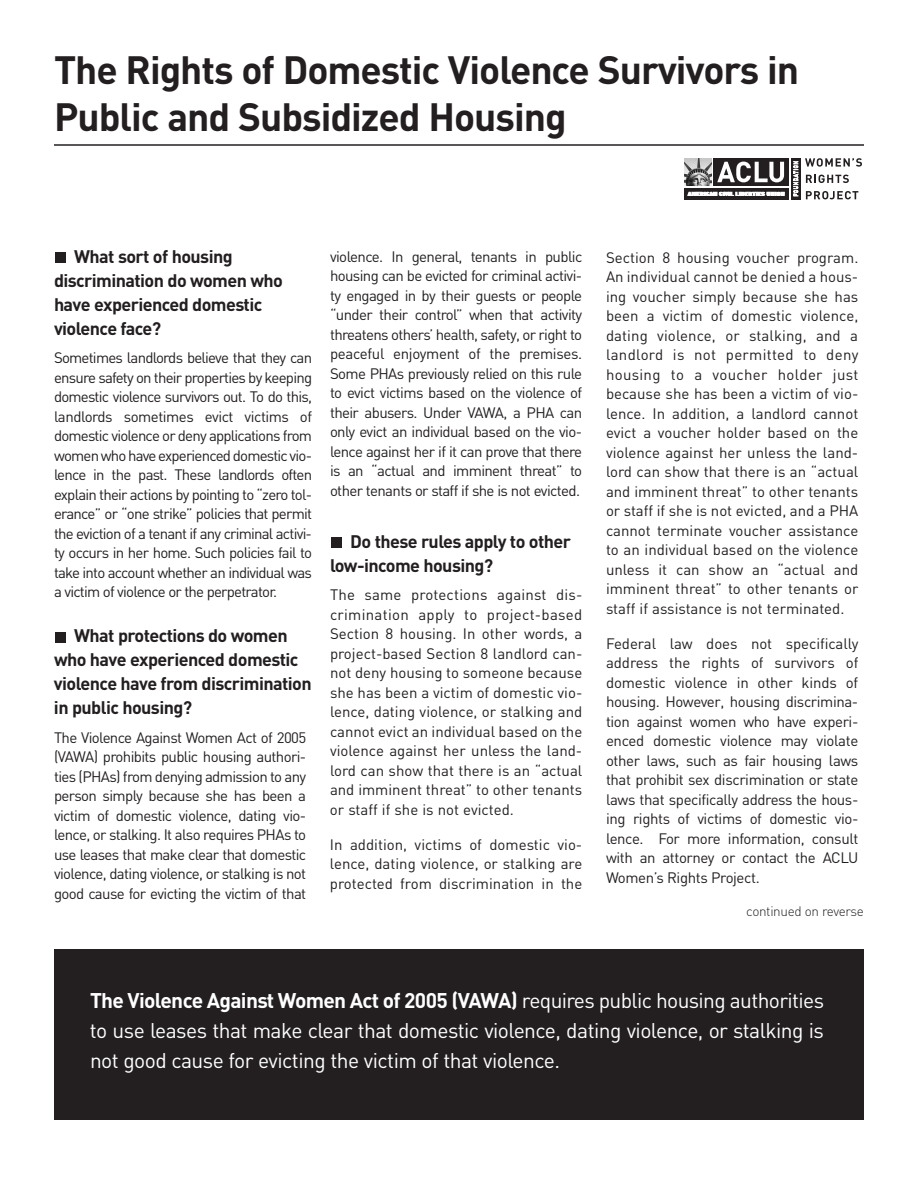
<style>
.page{position:relative;width:918px;height:1188px;background:#fff}
.page>*{position:absolute;margin:0;border:0;box-sizing:border-box;transform-origin:0 0}
.t1{font:700 39px/47px "DIN";letter-spacing:-.025em;color:#231f20}
.t2{font:21px/30px "DIN";letter-spacing:-.025em;color:#fff;text-align:justify}
.t3{font:700 18px/24px "DIN";letter-spacing:-.035em;color:#231f20}
.t4{font:15px/19.5px "DIN";letter-spacing:-.025em;color:#231f20;text-align:justify}
.t5{font:300 13.5px "DIN";letter-spacing:-.025em;color:#231f20}
.s1{font-weight:700}
</style>
<div class="page">
<hr style="left:54px;top:144px;width:810px;height:2px;background:#231f20">
<div style="left:56px;top:632px;width:10px;height:10px;background:#231f20"></div>
<div style="left:56px;top:253px;width:10px;height:10px;background:#231f20"></div>
<div style="left:332px;top:537px;width:10px;height:11px;background:#231f20"></div>
<svg style="left:684px;top:158px;width:117px;height:42px"></svg>
<div style="left:714px;top:158px;width:75px;height:28px;background:#231f20"></div>
<svg style="left:717px;top:162px;width:67px;height:20px"></svg>
<svg style="left:684px;top:188px;width:105px;height:11px"></svg>
<svg style="left:688px;top:192px;width:96px;height:4px"></svg>
<svg style="left:791px;top:158px;width:9px;height:41px"></svg>
<svg style="left:794px;top:161px;width:4px;height:35px"></svg>
<img style="left:684px;top:158px;width:27px;height:28px">
<svg style="left:805px;top:158px;width:57px;height:9px"></svg>
<svg style="left:806px;top:175px;width:43px;height:8px"></svg>
<svg style="left:806px;top:191px;width:52px;height:8px"></svg>
<div style="left:54px;top:950px;width:810px;height:170px;background:#231f20"></div>
<h1 class="t1" style="left:54px;top:45px;width:747px">The Rights of Domestic Violence Survivors in<br>Public and Subsidized Housing</h1>
<p class="t3" style="left:54px;top:244px;width:230px;text-indent:20px">What sort of housing discrimination do women who have experienced domestic violence face?</p>
<p class="t4" style="left:54px;top:348px;width:260px">Sometimes landlords believe that they can ensure safety on their properties by keeping domestic violence survivors out. To do this, landlords sometimes evict victims of domestic violence or deny applications from women who have experienced domestic vio&shy;lence in the past. These landlords often explain their actions by pointing to “zero tol&shy;erance” or “one strike” policies that permit the eviction of a tenant if any criminal activi&shy;ty occurs in her home. Such policies fail to take into account whether an individual was a victim of violence or the perpetrator.</p>
<p class="t3" style="left:54px;top:623px;width:259px;text-indent:20px">What protections do women who have experienced domestic violence have from discrimination in public housing?</p>
<p class="t4" style="left:54px;top:727px;width:254px">The Violence Against Women Act of 2005 (VAWA) prohibits public housing authori&shy;ties (PHAs) from denying admission to any person simply because she has been a victim of domestic violence, dating vio&shy;lence, or stalking. It also requires PHAs to use leases that make clear that domestic violence, dating violence, or stalking is not good cause for evicting the victim of that</p>
<p class="t4" style="left:330px;top:246px;width:254px">violence. In general, tenants in public housing can be evicted for criminal activi&shy;ty engaged in by their guests or people “under their control” when that activity threatens others’ health, safety, or right to peaceful enjoyment of the premises.<br>Some PHAs previously relied on this rule to evict victims based on the violence of their abusers. Under VAWA, a PHA can only evict an individual based on the vio&shy;lence against her if it can prove that there is an “actual and imminent threat” to other tenants or staff if she is not evicted.</p>
<p class="t3" style="left:330px;top:529px;width:242px;text-indent:20px">Do these rules apply to other low-income housing?</p>
<p class="t4" style="left:330px;top:584px;width:254px">The same protections against dis&shy;crimination apply to project-based Section 8 housing. In other words, a project-based Section 8 landlord can&shy;not deny housing to someone because she has been a victim of domestic vio&shy;lence, dating violence, or stalking and cannot evict an individual based on the violence against her unless the land&shy;lord can show that there is an “actual and imminent threat” to other tenants or staff if she is not evicted.</p>
<p class="t4" style="left:330px;top:834px;width:254px">In addition, victims of domestic vio&shy;lence, dating violence, or stalking are protected from discrimination in the</p>
<p class="t4" style="left:606px;top:247px;width:254px">Section 8 housing voucher program.<br>An individual cannot be denied a hous&shy;ing voucher simply because she has been a victim of domestic violence, dating violence, or stalking, and a landlord is not permitted to deny housing to a voucher holder just because she has been a victim of vio&shy;lence. In addition, a landlord cannot evict a voucher holder based on the violence against her unless the land&shy;lord can show that there is an “actual and imminent threat” to other tenants or staff if she is not evicted, and a PHA cannot terminate voucher assistance to an individual based on the violence unless it can show an “actual and imminent threat” to other tenants or staff if assistance is not terminated.</p>
<p class="t4" style="left:606px;top:633px;width:254px">Federal law does not specifically address the rights of survivors of domestic violence in other kinds of housing. However, housing discrimina&shy;tion against women who have experi&shy;enced domestic violence may violate other laws, such as fair housing laws that prohibit sex discrimination or state laws that specifically address the hous&shy;ing rights of victims of domestic vio&shy;lence. For more information, consult with an attorney or contact the ACLU Women’s Rights Project.</p>
<p class="t5" style="left:746px;top:903px;width:119px">continued on reverse</p>
<h2 class="t2" style="left:90px;top:985px;width:736px"><span class="s1">The Violence Against Women Act of 2005 (VAWA)</span> requires public housing authorities to use leases that make clear that domestic violence, dating violence, or stalking is not good cause for evicting the victim of that violence.</h2>
</div>
